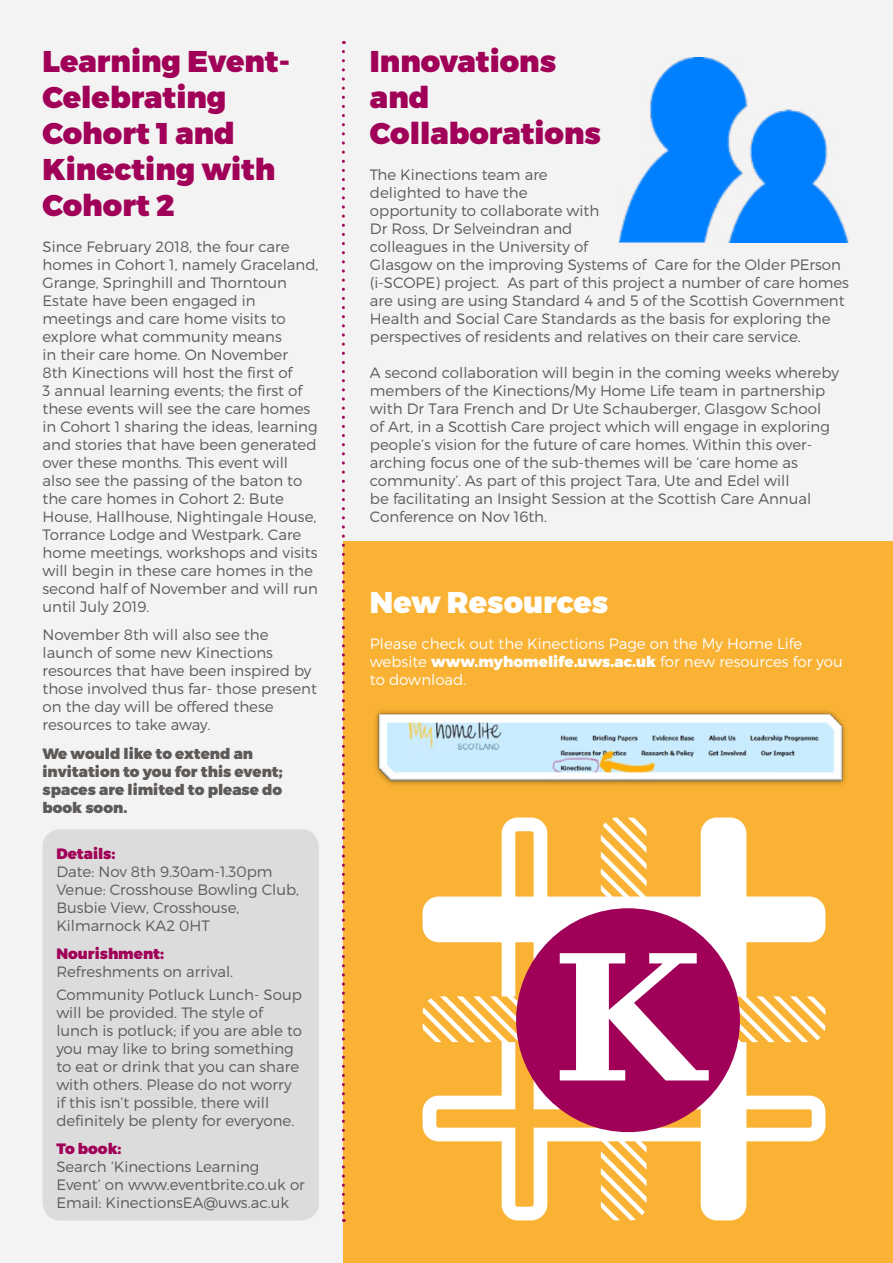
<style>
.page{position:relative;width:893px;height:1263px;background:#f4f3f3}
.page>*{position:absolute;margin:0;border:0;box-sizing:border-box;transform-origin:0 0}
.t1{font:900 30px/36px "Montserrat";color:#a00057}
.t2{font:900 30px "Montserrat";color:#fff}
.t3{font:300 15px/18px "Montserrat";color:#5d5a58}
.t4{font:300 15px/18px "Montserrat";color:#fff}
.t5{font:900 15px/18px "Montserrat";color:#5d5a58}
.t6{font:900 15px "Montserrat";color:#a00057}
.s1{font-weight:900}
</style>
<div class="page">
<div style="left:343px;top:541px;width:550px;height:722px;background:#f9b234"></div>
<div style="left:43px;top:829px;width:276px;height:391px;background:#dddcdc;border-radius:18px"></div>
<svg style="left:342px;top:52px;width:3px;height:1170px"></svg>
<img style="left:375px;top:710px;width:471px;height:75px">
<img style="left:619px;top:58px;width:230px;height:185px">
<svg style="left:423px;top:1042px;width:402px;height:178px"></svg>
<svg style="left:423px;top:817px;width:402px;height:225px"></svg>
<div style="left:516px;top:908px;width:224px;height:224px;background:#a00057;border-radius:50%"></div>
<svg style="left:423px;top:951px;width:286px;height:135px"></svg>
<h1 class="t1" style="left:43px;top:44px;width:249px">Learning Event-<br>Celebrating<br>Cohort 1 and<br>Kinecting with<br>Cohort 2</h1>
<p class="t3" style="left:43px;top:237px;width:278px">Since February 2018, the four care homes in Cohort 1, namely Graceland, Grange, Springhill and Thorntoun Estate have been engaged in meetings and care home visits to explore what community means<br>in their care home. On November<br>8th Kinections will host the first of<br>3 annual learning events; the first of these events will see the care homes in Cohort 1 sharing the ideas, learning and stories that have been generated over these months. This event will also see the passing of the baton to the care homes in Cohort 2: Bute House, Hallhouse, Nightingale House, Torrance Lodge and Westpark. Care home meetings, workshops and visits will begin in these care homes in the second half of November and will run until July 2019.</p>
<p class="t3" style="left:43px;top:625px;width:276px">November 8th will also see the launch of some new Kinections resources that have been inspired by those involved thus far- those present on the day will be offered these resources to take away.</p>
<p class="t5" style="left:43px;top:745px;width:242px">We would like to extend an invitation to you for this event; spaces are limited to please do book soon.</p>
<p class="t6" style="left:56px;top:844px;width:61px">Details:</p>
<p class="t3" style="left:56px;top:862px;width:244px">Date: Nov 8th 9.30am-1.30pm<br>Venue: Crosshouse Bowling Club,<br>Busbie View, Crosshouse,<br>Kilmarnock KA2 0HT</p>
<p class="t6" style="left:56px;top:944px;width:109px">Nourishment:</p>
<p class="t3" style="left:56px;top:960px;width:247px;line-height:22.5px">Refreshments on arrival.<br>Community Potluck Lunch- Soup</p>
<p class="t3" style="left:56px;top:1003px;width:247px">will be provided. The style of lunch is potluck; if you are able to you may like to bring something to eat or drink that you can share with others. Please do not worry if this isn’t possible, there will definitely be plenty for everyone.</p>
<p class="t6" style="left:56px;top:1139px;width:67px">To book:</p>
<p class="t3" style="left:56px;top:1157px;width:250px">Search ‘Kinections Learning<br>Event’ on www.eventbrite.co.uk or<br>Email: KinectionsEA@uws.ac.uk</p>
<h1 class="t1" style="left:370px;top:44px;width:233px">Innovations and<br>Collaborations</h1>
<p class="t3" style="left:370px;top:165px;width:481px">The Kinections team are<br>delighted to have the<br>opportunity to collaborate with<br>Dr Ross, Dr Selveindran and<br>colleagues in the University of<br>Glasgow on the improving Systems of Care for the Older PErson (i-SCOPE) project. As part of this project a number of care homes are using are using Standard 4 and 5 of the Scottish Government Health and Social Care Standards as the basis for exploring the perspectives of residents and relatives on their care service.</p>
<p class="t3" style="left:370px;top:363px;width:470px">A second collaboration will begin in the coming weeks whereby members of the Kinections/My Home Life team in partnership with Dr Tara French and Dr Ute Schauberger, Glasgow School of Art, in a Scottish Care project which will engage in exploring people’s vision for the future of care homes. Within this over&shy;arching focus one of the sub-themes will be ‘care home as community’. As part of this project Tara, Ute and Edel will<br>be facilitating an Insight Session at the Scottish Care Annual Conference on Nov 16th.</p>
<h1 class="t2" style="left:370px;top:583px;width:240px">New Resources</h1>
<p class="t4" style="left:370px;top:634px;width:474px">Please check out the Kinections Page on the My Home Life website <span class="s1">www.myhomelife.uws.ac.uk</span> for new resources for you to download.</p>
</div>
